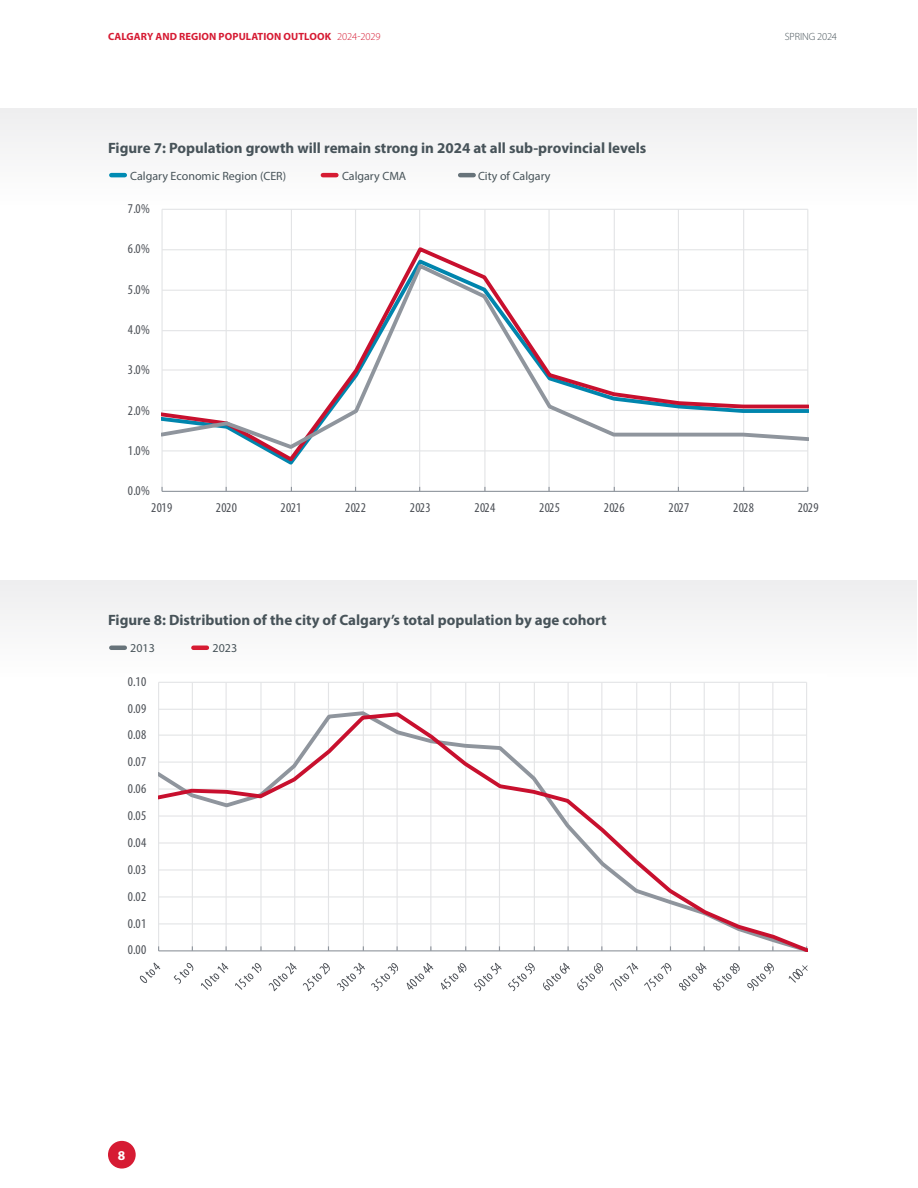
<style>
.page{position:relative;width:918px;height:1188px;background:#fff}
.page>*{position:absolute;margin:0;border:0;box-sizing:border-box;transform-origin:0 0}
.Figure_Title{font:700 15px "Myriad Pro";color:#475359}
.t1{font:condensed 13.5px "Myriad Pro";letter-spacing:.03em;color:#4b4f55}
.t2{font:700 13.5px "Myriad Pro";color:#fff}
.legend{font:12px "Myriad Pro";color:#475359}
.t3{font:700 10.5px "Myriad Pro";letter-spacing:.01em;color:#d61b33}
.t4{font:300 10.5px "Myriad Pro";letter-spacing:-.005em;color:#475359}
.s1{font-weight:300}
</style>
<div class="page">
<div style="left:108px;top:1141px;width:28px;height:28px;background:#d61b33;border-radius:50%"></div>
<div style="left:0;top:580px;width:917px;height:96px;background:#f6f6f6"></div>
<div style="left:0;top:108px;width:917px;height:96px;background:#f6f6f6"></div>
<hr style="left:111px;top:173px;width:14px;height:4px;background:#008bb3">
<hr style="left:111px;top:646px;width:14px;height:4px;background:#67737a">
<hr style="left:323px;top:173px;width:13px;height:4px;background:#d61b33">
<hr style="left:193px;top:646px;width:14px;height:4px;background:#d61b33">
<hr style="left:460px;top:173px;width:14px;height:4px;background:#67737a">
<hr style="left:162px;top:209px;width:646px;height:1px;background:#e3e4e6">
<hr style="left:161px;top:209px;width:2px;height:282px;background:#e3e4e6">
<hr style="left:226px;top:209px;width:1px;height:282px;background:#e3e4e6">
<hr style="left:291px;top:209px;width:1px;height:282px;background:#e3e4e6">
<hr style="left:355px;top:209px;width:1px;height:282px;background:#e3e4e6">
<hr style="left:419px;top:209px;width:1px;height:282px;background:#e3e4e6">
<hr style="left:484px;top:209px;width:1px;height:282px;background:#e3e4e6">
<hr style="left:548px;top:209px;width:2px;height:282px;background:#e3e4e6">
<hr style="left:614px;top:209px;width:1px;height:282px;background:#e3e4e6">
<hr style="left:678px;top:209px;width:1px;height:282px;background:#e3e4e6">
<hr style="left:743px;top:209px;width:1px;height:282px;background:#e3e4e6">
<hr style="left:807px;top:209px;width:1px;height:282px;background:#e3e4e6">
<hr style="left:162px;top:491px;width:646px;height:1px;background:#8f959d">
<svg style="left:161px;top:244px;width:646px;height:220px"></svg>
<svg style="left:161px;top:261px;width:647px;height:190px"></svg>
<div style="left:125px;top:674px;width:702px;height:323px;background:#fff"></div>
<hr style="left:159px;top:682px;width:648px;height:1px;background:#e3e4e6">
<hr style="left:158px;top:682px;width:1px;height:269px;background:#e3e4e6">
<hr style="left:192px;top:682px;width:1px;height:269px;background:#e3e4e6">
<hr style="left:226px;top:682px;width:1px;height:269px;background:#e3e4e6">
<hr style="left:260px;top:682px;width:2px;height:269px;background:#e3e4e6">
<hr style="left:294px;top:682px;width:1px;height:269px;background:#e3e4e6">
<hr style="left:328px;top:682px;width:1px;height:269px;background:#e3e4e6">
<hr style="left:363px;top:682px;width:1px;height:269px;background:#e3e4e6">
<hr style="left:397px;top:682px;width:1px;height:269px;background:#e3e4e6">
<hr style="left:430px;top:682px;width:1px;height:269px;background:#e3e4e6">
<hr style="left:465px;top:682px;width:1px;height:269px;background:#e3e4e6">
<hr style="left:499px;top:682px;width:1px;height:269px;background:#e3e4e6">
<hr style="left:534px;top:682px;width:1px;height:269px;background:#e3e4e6">
<hr style="left:568px;top:682px;width:1px;height:269px;background:#e3e4e6">
<hr style="left:601px;top:682px;width:1px;height:269px;background:#e3e4e6">
<hr style="left:636px;top:682px;width:1px;height:269px;background:#e3e4e6">
<hr style="left:670px;top:682px;width:1px;height:269px;background:#e3e4e6">
<hr style="left:704px;top:682px;width:1px;height:269px;background:#e3e4e6">
<hr style="left:739px;top:682px;width:1px;height:269px;background:#e3e4e6">
<hr style="left:772px;top:682px;width:1px;height:269px;background:#e3e4e6">
<hr style="left:806px;top:682px;width:1px;height:269px;background:#e3e4e6">
<svg style="left:158px;top:710px;width:649px;height:241px"></svg>
<svg style="left:139px;top:962px;width:22px;height:21px"></svg>
<svg style="left:173px;top:962px;width:601px;height:30px"></svg>
<svg style="left:788px;top:965px;width:20px;height:18px"></svg>
<p class="t3" style="left:108px;top:30px;width:274px">CALGARY AND REGION POPULATION OUTLOOK <span class="s1">2024-2029</span></p>
<p class="t4" style="left:785px;top:31px;width:54px">SPRING 2024</p>
<p class="Figure_Title" style="left:108px;top:138px;width:540px">Figure 7: Population growth will remain strong in 2024 at all sub-provincial levels</p>
<p class="legend" style="left:130px;top:168px;width:157px">Calgary Economic Region (CER)</p>
<p class="t1" style="left:128px;top:200px;width:24px">7.0%</p>
<p class="t1" style="left:128px;top:241px;width:24px">6.0%</p>
<p class="t1" style="left:128px;top:281px;width:24px">5.0%</p>
<p class="t1" style="left:128px;top:321px;width:24px">4.0%</p>
<p class="t1" style="left:128px;top:362px;width:24px">3.0%</p>
<p class="t1" style="left:128px;top:402px;width:24px">2.0%</p>
<p class="t1" style="left:128px;top:442px;width:24px">1.0%</p>
<p class="t1" style="left:128px;top:483px;width:24px">0.0%</p>
<p class="legend" style="left:342px;top:168px;width:66px">Calgary CMA</p>
<p class="legend" style="left:478px;top:168px;width:74px">City of Calgary</p>
<p class="t1" style="left:151px;top:500px;width:22px">2019</p>
<p class="t1" style="left:216px;top:500px;width:22px">2020</p>
<p class="t1" style="left:281px;top:500px;width:22px">2021</p>
<p class="t1" style="left:345px;top:500px;width:22px">2022</p>
<p class="t1" style="left:410px;top:500px;width:22px">2023</p>
<p class="t1" style="left:474px;top:500px;width:22px">2024</p>
<p class="t1" style="left:539px;top:500px;width:22px">2025</p>
<p class="t1" style="left:604px;top:500px;width:22px">2026</p>
<p class="t1" style="left:668px;top:500px;width:22px">2027</p>
<p class="t1" style="left:733px;top:500px;width:22px">2028</p>
<p class="t1" style="left:798px;top:500px;width:22px">2029</p>
<p class="Figure_Title" style="left:108px;top:610px;width:500px">Figure 8: Distribution of the city of Calgary’s total population by age cohort</p>
<p class="legend" style="left:130px;top:641px;width:26px">2013</p>
<p class="t1" style="left:128px;top:673px;width:20px">0.10</p>
<p class="t1" style="left:128px;top:700px;width:20px">0.09</p>
<p class="t1" style="left:128px;top:727px;width:20px">0.08</p>
<p class="t1" style="left:128px;top:754px;width:20px">0.07</p>
<p class="t1" style="left:128px;top:781px;width:20px">0.06</p>
<p class="t1" style="left:128px;top:807px;width:20px">0.05</p>
<p class="t1" style="left:128px;top:834px;width:20px">0.04</p>
<p class="t1" style="left:128px;top:861px;width:20px">0.03</p>
<p class="t1" style="left:128px;top:888px;width:20px">0.02</p>
<p class="t1" style="left:128px;top:915px;width:20px">0.01</p>
<p class="t1" style="left:128px;top:942px;width:20px">0.00</p>
<p class="legend" style="left:213px;top:641px;width:26px">2023</p>
<p class="t2" style="left:118px;top:1146px;width:9px">8</p>
</div>
